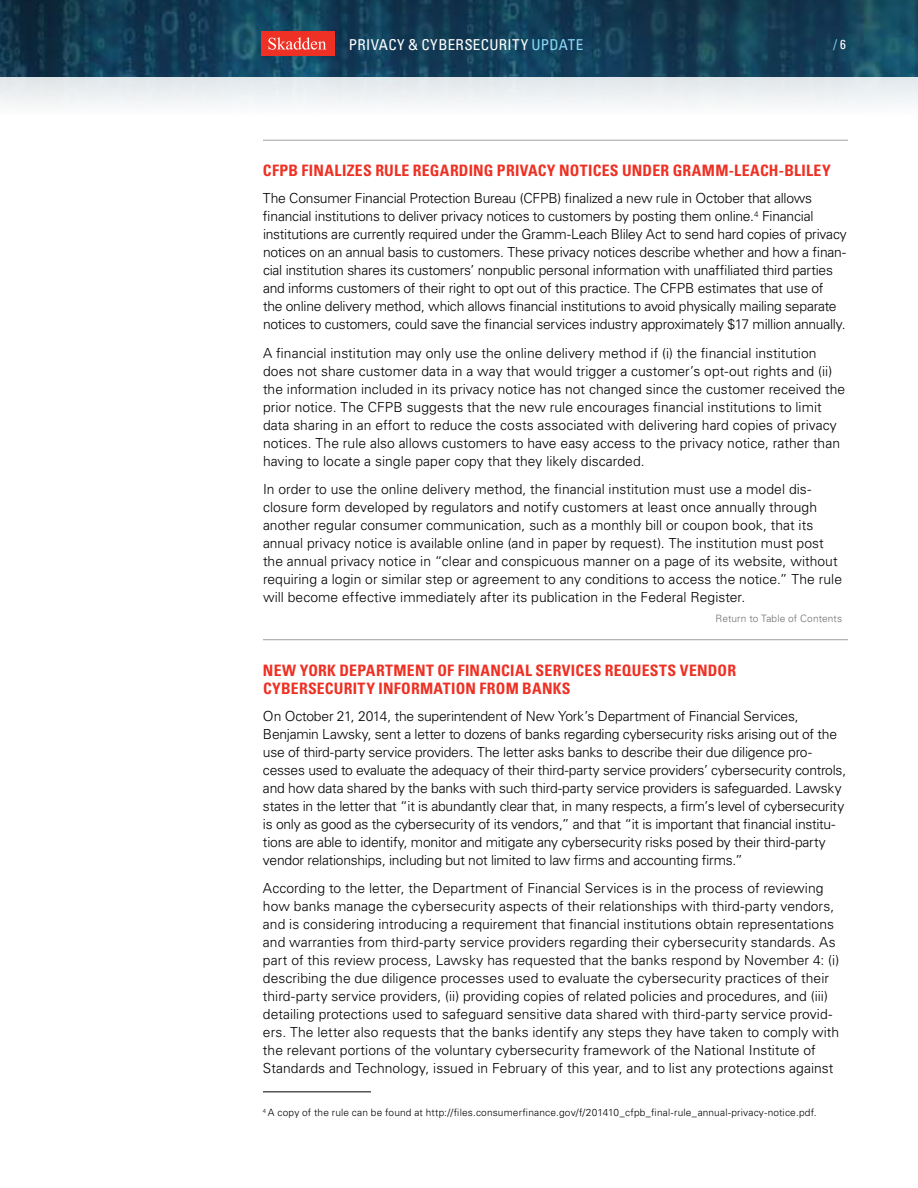
<style>
.page{position:relative;width:918px;height:1188px;background:#fff}
.page>*{position:absolute;margin:0;border:0;box-sizing:border-box;transform-origin:0 0}
.t1{font:700 condensed 15.75px "Univers LT Std";letter-spacing:.015em;color:#ee3124}
.t2{font:condensed 15px "Univers LT Std";letter-spacing:.025em;color:#fff}
.t3{font:300 13.8px/18px "Univers LT Std";color:#000}
.t4{font:300 13.8px/18px "Univers LT Std";letter-spacing:-.02em;color:#000}
.t5{font:condensed 13.5px "Univers LT Std";color:#8bd7f8}
.t6{font:300 10.2px "Univers LT Std";letter-spacing:.015em;color:#000}
.t7{font:300 10.2px "Univers LT Std";letter-spacing:.015em;color:#6f6e71}
.s1{color:#8bd7f8}
.s2{font-size:13.2px;color:#fff}
</style>
<div class="page">
<img style="left:0;top:0;width:918px;height:104px">
<div style="left:261px;top:31px;width:73px;height:25px;background:#ee3124"></div>
<svg style="left:268px;top:37px;width:58px;height:13px"></svg>
<hr style="left:263px;top:140px;width:585px;height:1px;background:#a1a1a4">
<hr style="left:263px;top:639px;width:585px;height:1px;background:#a1a1a4">
<hr style="left:263px;top:1092px;width:108px;height:1px;background:#000">
<p class="t2" style="left:349px;top:35px;width:236px">PRIVACY &amp; CYBERSECURITY <span class="s1">UPDATE</span></p>
<p class="t5" style="left:833px;top:36px;width:14px">/<span class="s2">6</span></p>
<p class="t1" style="left:263px;top:161px;width:370px">CFPB FINALIZES RULE REGARDING PRIVACY NOTICES UND</p>
<p class="t1" style="left:652px;top:161px;width:180px">ER GRAMM-LEACH-BLILEY</p>
<p class="t4" style="left:263px;top:190px;width:585px">The Consumer Financial Protection Bureau (CFPB) finalized a new rule in October that allows financial institutions to deliver privacy notices to customers by posting them online.<sup>4</sup> Financial institutions are currently required under the Gramm-Leach Bliley Act to send hard copies of privacy notices on an annual basis to customers. These privacy notices describe whether and how a finan&shy;cial institution shares its customers’ nonpublic personal information with unaffiliated third parties and informs customers of their right to opt out of this practice. The CFPB estimates that use of<br>the online delivery method, which allows financial institutions to avoid physically mailing separate notices to customers, could save the financial services industry approximately $17 million annually.</p>
<p class="t3" style="left:263px;top:344px;width:584px">A financial institution may only use the online delivery method if (i) the financial institution does not share customer data in a way that would trigger a customer’s opt-out rights and (ii) the information included in its privacy notice has not changed since the customer received the prior notice. The CFPB suggests that the new rule encourages financial institutions to limit data sharing in an effort to reduce the costs associated with delivering hard copies of privacy notices. The rule also allows customers to have easy access to the privacy notice, rather than having to locate a single paper copy that they likely discarded.</p>
<p class="t3" style="left:263px;top:480px;width:581px">In order to use the online delivery method, the financial institution must use a model dis&shy;closure form developed by regulators and notify customers at least once annually through another regular consumer communication, such as a monthly bill or coupon book, that its annual privacy notice is available online (and in paper by request). The institution must post the annual privacy notice in “clear and conspicuous manner on a page of its website, without requiring a login or similar step or agreement to any conditions to access the notice.” The rule will become effective immediately after its publication in the Federal Register.</p>
<p class="t7" style="left:715px;top:613px;width:128px">Return to Table of Contents</p>
<p class="t1" style="left:263px;top:661px;width:445px">NEW YORK DEPARTMENT OF FINANCIAL SERVICES REQUESTS VENDO</p>
<p class="t1" style="left:727px;top:661px;width:10px">R</p>
<p class="t1" style="left:263px;top:679px;width:308px">CYBERSECURITY IN FORMATION FROM BANKS</p>
<p class="t4" style="left:263px;top:707px;width:585px">On October 21, 2014, the superintendent of New York’s Department of Financial Services, Benjamin Lawsky, sent a letter to dozens of banks regarding cybersecurity risks arising out of the use of third-party service providers. The letter asks banks to describe their due diligence pro&shy;cesses used to evaluate the adequacy of their third-party service providers’ cybersecurity controls, and how data shared by the banks with such third-party service providers is safeguarded. Lawsky states in the letter that “it is abundantly clear that, in many respects, a firm’s level of cybersecurity is only as good as the cybersecurity of its vendors,” and that “it is important that financial institu&shy;tions are able to identify, monitor and mitigate any cybersecurity risks posed by their third-party vendor relationships, including but not limited to law firms and accounting firms.”</p>
<p class="t3" style="left:263px;top:879px;width:578px">According to the letter, the Department of Financial Services is in the process of reviewing how banks manage the cybersecurity aspects of their relationships with third-party vendors, and is considering introducing a requirement that financial institutions obtain representations and warranties from third-party service providers regarding their cybersecurity standards. As part of this review process, Lawsky has requested that the banks respond by November 4: (i) describing the due diligence processes used to evaluate the cybersecurity practices of their third-party service providers, (ii) providing copies of related policies and procedures, and (iii) detailing protections used to safeguard sensitive data shared with third-party service provid&shy;ers. The letter also requests that the banks identify any steps they have taken to comply with the relevant portions of the voluntary cybersecurity framework of the National Institute of Standards and Technology, issued in February of this year, and to list any protections against</p>
<p class="t6" style="left:263px;top:1106px;width:555px"><sup>4</sup> A copy of the rule can be found at http://files.consumerfinance.gov/f/201410_cfpb_final-rule_annual-privacy-notice.pdf.</p>
</div>
